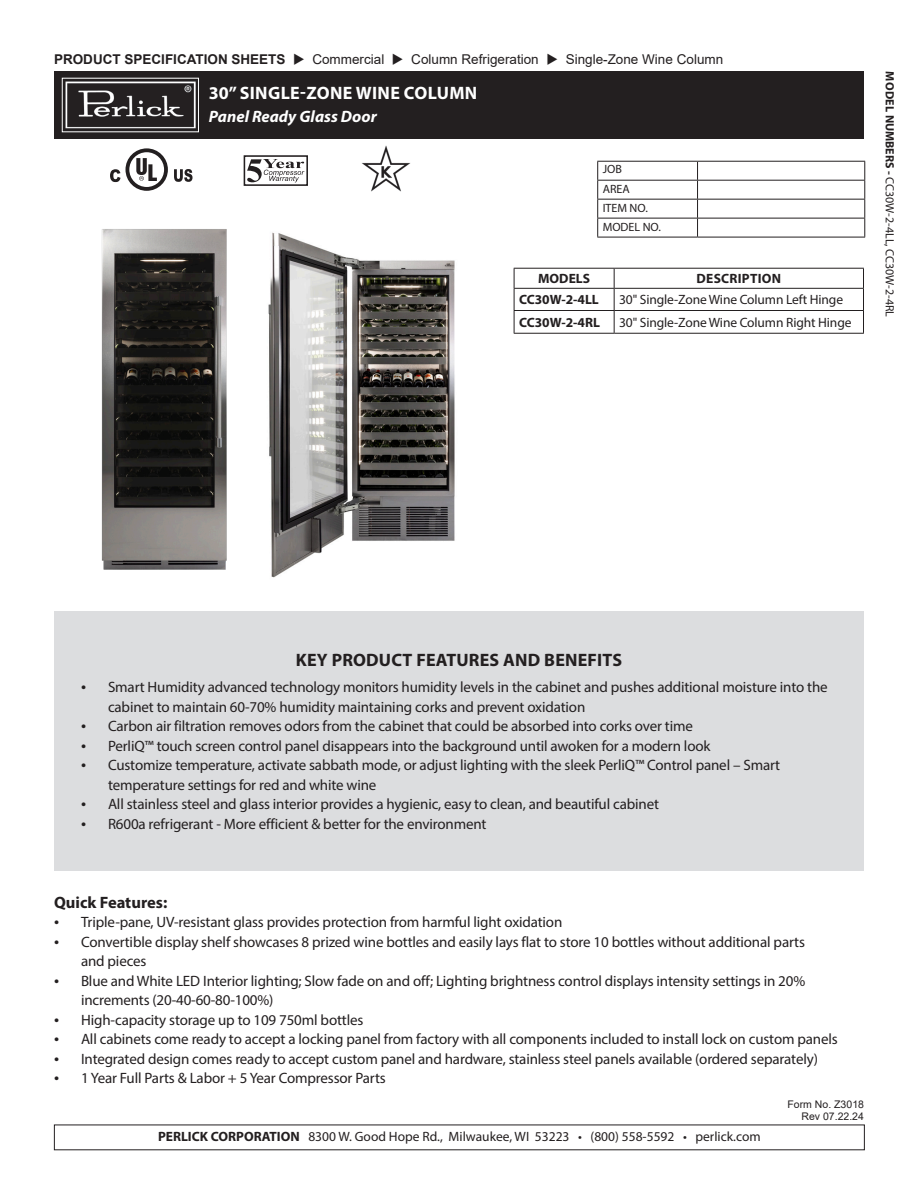
<style>
.page{position:relative;width:918px;height:1188px;background:#fff}
.page>*{position:absolute;margin:0;border:0;box-sizing:border-box;transform-origin:0 0}
.t1{font:700 18px "Myriad Pro";letter-spacing:.01em;color:#231f20}
.t2{font:700 18px "Myriad Pro";letter-spacing:.02em;color:#fff}
.t3{font:italic 700 16.5px "Myriad Pro";color:#fff}
.t4{font:700 16.5px "Myriad Pro";color:#231f20}
.t5{font:15px/19.5px "Myriad Pro";letter-spacing:-.01em;color:#231f20}
.t6{font:13.5px "Myriad Pro";letter-spacing:-.01em;color:#231f20}
.t7{font:13.5px "Arial";color:#231f20}
.t8{font:700 13.5px "Myriad Pro";color:#231f20}
.t9{font:700 13.5px "Myriad Pro";letter-spacing:.02em;color:#231f20}
.t10{font:12px "Myriad Pro";color:#231f20}
.t11{font:10.5px/12.6px "Arial";color:#231f20;text-align:right}
.s1{font-weight:700}
.s2{font-size:18px}
</style>
<div class="page">
<hr style="left:597px;top:161px;width:101px;height:1px;background:#231f20">
<hr style="left:698px;top:161px;width:167px;height:1px;background:#231f20">
<hr style="left:597px;top:180px;width:101px;height:1px;background:#231f20">
<hr style="left:698px;top:180px;width:167px;height:1px;background:#231f20">
<hr style="left:597px;top:199px;width:101px;height:1px;background:#231f20">
<hr style="left:698px;top:199px;width:167px;height:1px;background:#231f20">
<hr style="left:597px;top:218px;width:101px;height:1px;background:#231f20">
<svg style="left:597px;top:162px;width:1px;height:75px"></svg>
<hr style="left:698px;top:218px;width:167px;height:1px;background:#231f20">
<svg style="left:697px;top:162px;width:1px;height:75px"></svg>
<svg style="left:864px;top:162px;width:1px;height:75px"></svg>
<hr style="left:597px;top:237px;width:101px;height:1px;background:#231f20">
<hr style="left:698px;top:237px;width:167px;height:1px;background:#231f20">
<div style="left:54px;top:611px;width:810px;height:259px;background:#dcdddf"></div>
<hr style="left:514px;top:268px;width:100px;height:1px;background:#231f20">
<hr style="left:614px;top:268px;width:250px;height:1px;background:#231f20">
<hr style="left:514px;top:288px;width:100px;height:1px;background:#231f20">
<hr style="left:614px;top:288px;width:250px;height:1px;background:#231f20">
<hr style="left:514px;top:310px;width:100px;height:1px;background:#231f20">
<svg style="left:514px;top:269px;width:1px;height:64px"></svg>
<hr style="left:614px;top:310px;width:250px;height:1px;background:#231f20">
<svg style="left:614px;top:269px;width:1px;height:64px"></svg>
<svg style="left:863px;top:269px;width:1px;height:64px"></svg>
<hr style="left:514px;top:333px;width:100px;height:1px;background:#231f20">
<hr style="left:614px;top:333px;width:250px;height:1px;background:#231f20">
<svg style="left:110px;top:148px;width:58px;height:43px"></svg>
<svg style="left:174px;top:169px;width:19px;height:13px"></svg>
<img style="left:362px;top:145px;width:49px;height:47px">
<div style="left:54px;top:71px;width:810px;height:68px;background:#231f20"></div>
<img style="left:65px;top:81px;width:131px;height:48px">
<img style="left:101px;top:229px;width:126px;height:341px">
<img style="left:268px;top:232px;width:187px;height:346px">
<svg style="left:247px;top:159px;width:57px;height:23px"></svg>
<div style="left:244px;top:155px;width:64px;height:31px;border:2px solid #231f20"></div>
<p class="t7" style="left:54px;top:50px;width:671px"><span class="s1">PRODUCT SPECIFICATION SHEETS</span> ◆ Commercial ◆ Column Refrigeration ◆ Single-Zone Wine Column</p>
<p class="t2" style="left:209px;top:81px;width:270px">30” SINGLE-ZONE WINE COLUMN</p>
<p class="t3" style="left:209px;top:105px;width:169px">Panel Ready Glass Door</p>
<p class="t10" style="left:603px;top:161px;width:21px">JOB</p>
<p class="t10" style="left:603px;top:182px;width:29px">AREA</p>
<p class="t10" style="left:603px;top:200px;width:47px">ITEM NO.</p>
<p class="t10" style="left:603px;top:219px;width:60px">MODEL NO.</p>
<p class="t8" style="left:538px;top:270px;width:53px">MODELS</p>
<p class="t9" style="left:697px;top:270px;width:86px">DESCRIPTION</p>
<p class="t8" style="left:519px;top:291px;width:81px">CC30W-2-4LL</p>
<p class="t6" style="left:619px;top:292px;width:226px">30" Single-Zone Wine Column Left Hinge</p>
<p class="t8" style="left:519px;top:314px;width:82px">CC30W-2-4RL</p>
<p class="t6" style="left:619px;top:314px;width:234px">30" Single-Zone Wine Column Right Hinge</p>
<p class="t10" style="left:897px;top:71px;width:247px;rotate:90deg"><span class="s1">MODEL NUMBERS -</span> CC30W-2-4LL, CC30W-2-4RL</p>
<p class="t1" style="left:296px;top:648px;width:328px">KEY PRODUCT FEATURES AND BENEFITS</p>
<p class="t5" style="left:108px;top:677px;width:721px;text-indent:-27px"><span class="s2">•</span> Smart Humidity advanced technology monitors humidity levels in the cabinet and pushes additional moisture into the cabinet to maintain 60-70% humidity maintaining corks and prevent oxidation</p>
<p class="t5" style="left:81px;top:716px;width:613px"><span class="s2">•</span> Carbon air filtration removes odors from the cabinet that could be absorbed into corks over time</p>
<p class="t5" style="left:81px;top:736px;width:631px"><span class="s2">•</span> PerliQ™ touch screen control panel disappears into the background until awoken for a modern look</p>
<p class="t5" style="left:108px;top:755px;width:674px;text-indent:-27px"><span class="s2">•</span> Customize temperature, activate sabbath mode, or adjust lighting with the sleek PerliQ™ Control panel – Smart temperature settings for red and white wine</p>
<p class="t5" style="left:81px;top:794px;width:580px"><span class="s2">•</span> All stainless steel and glass interior provides a hygienic, easy to clean, and beautiful cabinet</p>
<p class="t5" style="left:81px;top:814px;width:407px"><span class="s2">•</span> R600a refrigerant - More efficient &amp; better for the environment</p>
<p class="t4" style="left:54px;top:891px;width:115px">Quick Features:</p>
<p class="t5" style="left:54px;top:912px;width:510px"><span class="s2">•</span> Triple-pane, UV-resistant glass provides protection from harmful light oxidation</p>
<p class="t5" style="left:81px;top:932px;width:725px;text-indent:-27px"><span class="s2">•</span> Convertible display shelf showcases 8 prized wine bottles and easily lays flat to store 10 bottles without additional parts and pieces</p>
<p class="t5" style="left:81px;top:971px;width:726px;text-indent:-27px"><span class="s2">•</span> Blue and White LED Interior lighting; Slow fade on and off; Lighting brightness control displays intensity settings in 20% increments (20-40-60-80-100%)</p>
<p class="t5" style="left:54px;top:1010px;width:311px"><span class="s2">•</span> High-capacity storage up to 109 750ml bottles</p>
<p class="t5" style="left:54px;top:1029px;width:785px"><span class="s2">•</span> All cabinets come ready to accept a locking panel from factory with all components included to install lock on custom panels</p>
<p class="t5" style="left:54px;top:1049px;width:765px"><span class="s2">•</span> Integrated design comes ready to accept custom panel and hardware, stainless steel panels available (ordered separately)</p>
<p class="t5" style="left:54px;top:1068px;width:333px"><span class="s2">•</span> 1 Year Full Parts &amp; Labor + 5 Year Compressor Parts</p>
<p class="t6" style="left:158px;top:1128px;width:604px"><span class="s1">PERLICK CORPORATION</span> 8300 W. Good Hope Rd., Milwaukee, WI 53223 • (800) 558-5592 • perlick.com</p>
<p class="t11" style="left:788px;top:1098px;width:78px">Form No. Z3018<br>Rev 07.22.24</p>
</div>
